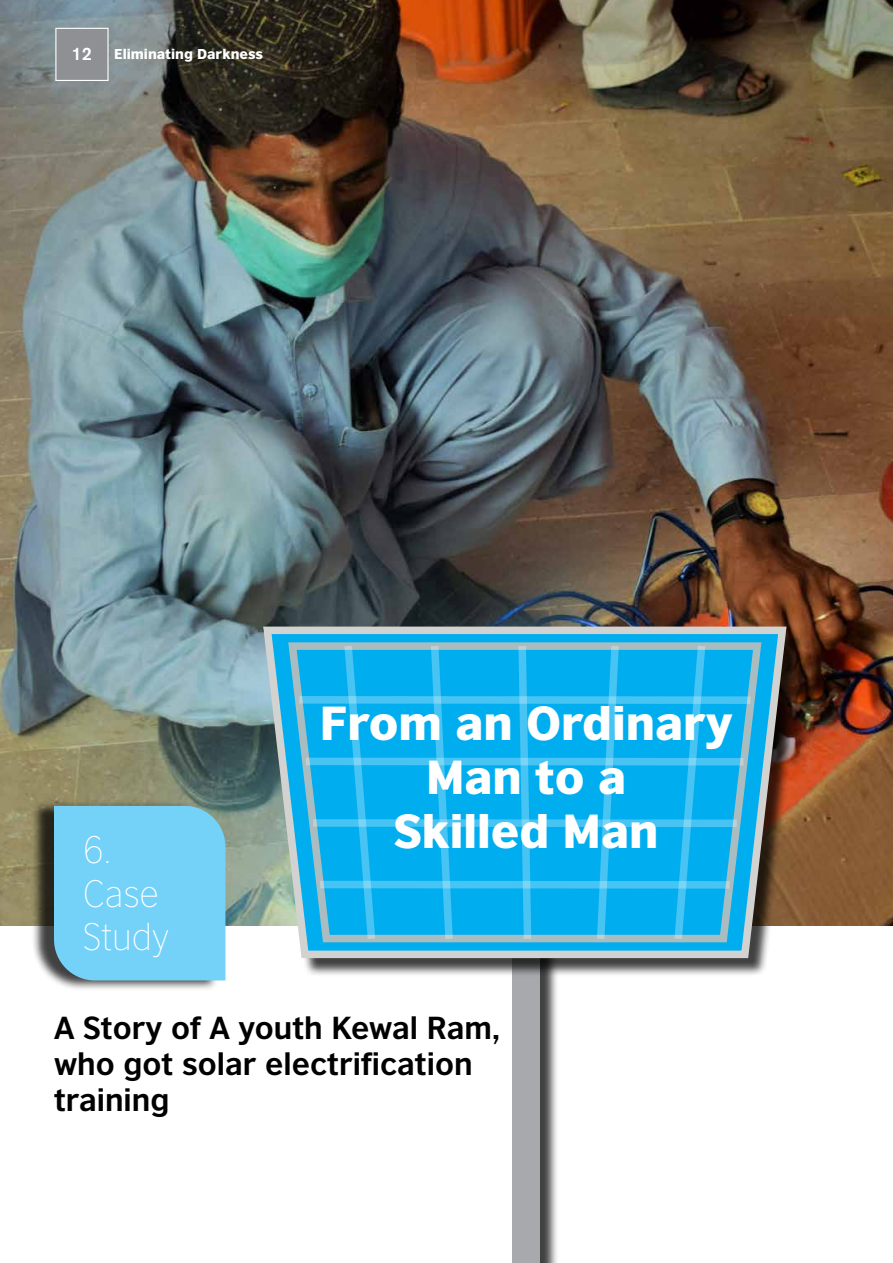
<style>
.page{position:relative;width:893px;height:1263px;background:#fff}
.page>*{position:absolute;margin:0;border:0;box-sizing:border-box;transform-origin:0 0}
.t1{font:900 45px/54px "British Council Sans";color:#fff;text-align:center}
.t2{font:200 36px/43.2px "British Council Sans";color:#fff}
.t3{font:700 30px/36px "British Council Sans";color:#000}
.t4{font:900 13.5px "British Council Sans";color:#fff}
.s1{font-family:"Akzidenz Grotesk BE";font-weight:500;font-size:18px}
</style>
<div class="page">
<img style="left:0;top:0;width:893px;height:926px">
<div style="left:515px;top:943px;width:44px;height:320px;background:#000;opacity:.75"></div>
<div style="left:513px;top:941px;width:27px;height:322px;background:#a7a9ac"></div>
<div style="left:266px;top:629px;width:539px;height:348px;background:#000;opacity:.75"></div>
<img style="left:259px;top:622px;width:532px;height:340px">
<svg style="left:284px;top:638px;width:482px;height:308px;background:#18afe6"></svg>
<svg style="left:343px;top:644px;width:37px;height:296px;background:#15b3ed"></svg>
<svg style="left:427px;top:644px;width:30px;height:296px;background:#18b4ee"></svg>
<svg style="left:670px;top:644px;width:37px;height:296px;background:#15b3ed"></svg>
<svg style="left:593px;top:644px;width:30px;height:296px;background:#18b4ee"></svg>
<svg style="left:514px;top:644px;width:21px;height:296px;background:#1fb6ee"></svg>
<svg style="left:320px;top:881px;width:409px;height:8px;background:#48c4f2"></svg>
<svg style="left:313px;top:819px;width:424px;height:8px;background:#49c4f2"></svg>
<svg style="left:306px;top:758px;width:437px;height:7px;background:#4dc5f2"></svg>
<svg style="left:299px;top:696px;width:451px;height:8px;background:#48c4f2"></svg>
<div style="left:31px;top:800px;width:188px;height:191px;background:#000;opacity:.75"></div>
<div style="left:54px;top:806px;width:171px;height:174px;background:#74d1f7"></div>
<div style="left:55px;top:28px;width:54px;height:53px;background:#8e9093;border:1px solid #fff"></div>
<p class="t4" style="left:72px;top:45px;width:193px"><span class="s1">12</span> Eliminating Darkness</p>
<p class="t2" style="left:83px;top:828px;width:88px">6.<br>Case<br>Study</p>
<h1 class="t1" style="left:320px;top:695px;width:414px">From an Ordinary<br>Man to a<br>Skilled Man</h1>
<p class="t3" style="left:54px;top:1009px;width:448px">A Story of A youth Kewal Ram, who got solar electrification training</p>
</div>
